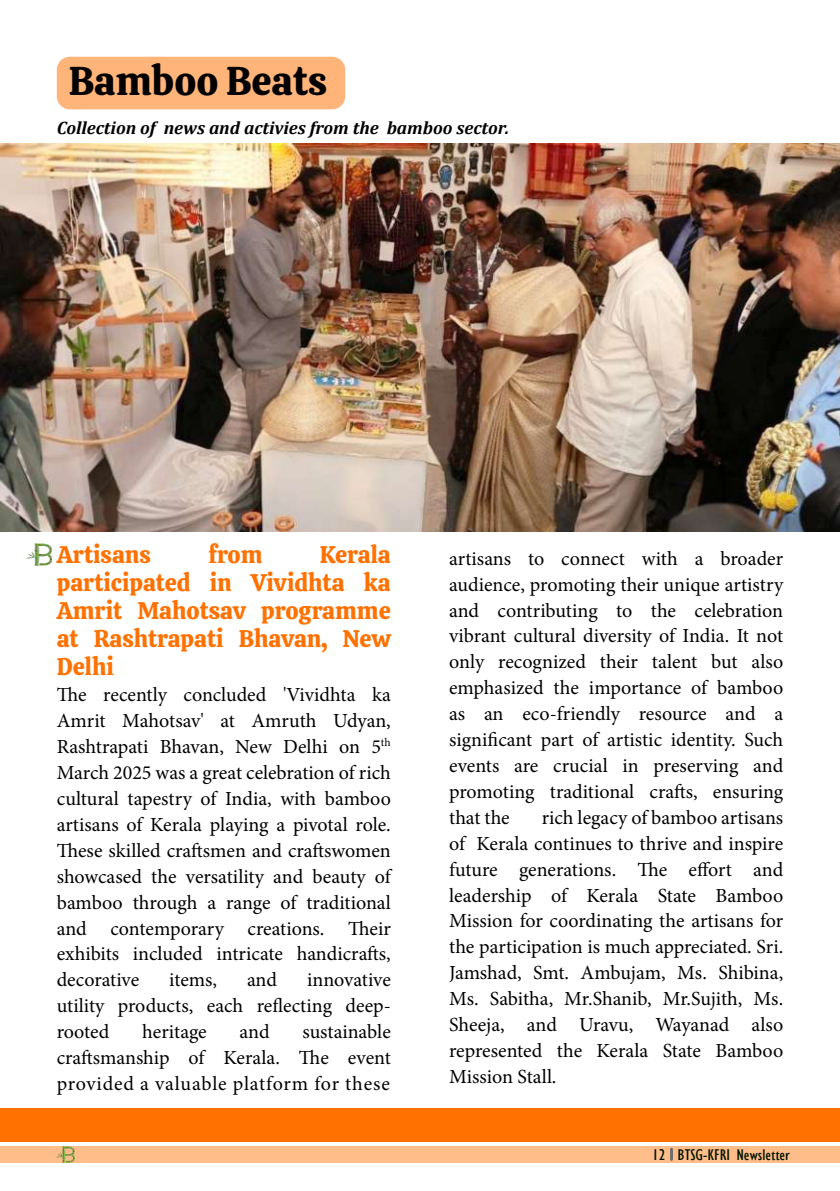
<style>
.page{position:relative;width:840px;height:1191px;background:#fff}
.page>*{position:absolute;margin:0;border:0;box-sizing:border-box;transform-origin:0 0}
.t1{font:40px "Calistoga";color:#000}
.t2{font:24px/28px "Calistoga";color:#ff7100;text-align:justify}
.t3{font:20px/25.8px "Minion Pro";color:#000;text-align:justify}
.t4{font:italic 700 18px "Cambria";color:#000}
.t5{font:condensed 16px "Gill Sans";color:#001300;scale:1.14 1}
</style>
<div class="page">
<div style="left:0;top:1108px;width:839px;height:34px;background:#ff7100"></div>
<div style="left:0;top:1146px;width:839px;height:17px;background:#ffbd89"></div>
<svg style="left:670px;top:1147px;width:2px;height:13px"></svg>
<img style="left:57px;top:1146px;width:18px;height:16px">
<div style="left:57px;top:57px;width:288px;height:52px;background:#ffb47a;border-radius:13px"></div>
<img style="left:27px;top:543px;width:24px;height:22px">
<img style="left:0;top:144px;width:839px;height:387px">
<h1 class="t1" style="left:69px;top:55px;width:259px">Bamboo Beats</h1>
<p class="t4" style="left:57px;top:120px;width:453px">Collection of news and activies from the bamboo sector.</p>
<p class="t2" style="left:57px;top:541px;width:96px">Artisans</p>
<p class="t2" style="left:208px;top:541px;width:56px">from</p>
<p class="t2" style="left:57px;top:541px;width:335px;text-indent:263px">Kerala participated in Vividhta ka Amrit Mahotsav programme at Rashtrapati Bhavan, New Delhi</p>
<p class="t3" style="left:57px;top:684px;width:335px">The recently concluded 'Vividhta ka Amrit Mahotsav' at Amruth Udyan, Rashtrapati Bhavan, New Delhi on 5<sup>th </sup>March 2025 was a great celebration of rich cultural tapestry of India, with bamboo artisans of Kerala playing a pivotal role.<br>These skilled craftsmen and craftswomen showcased the versatility and beauty of bamboo through a range of traditional and contemporary creations. Their exhibits included intricate handicrafts, decorative</p>
<p class="t3" style="left:169px;top:969px;width:49px">items,</p>
<p class="t3" style="left:247px;top:969px;width:32px">and</p>
<p class="t3" style="left:57px;top:969px;width:335px;text-indent:250px">innovative utility products, each reflecting deep&shy;rooted</p>
<p class="t3" style="left:57px;top:1020px;width:335px;text-indent:245px">sustainable craftsmanship of Kerala. The event provided a valuable platform for these</p>
<p class="t3" style="left:142px;top:1020px;width:66px">heritage</p>
<p class="t3" style="left:239px;top:1020px;width:32px">and</p>
<p class="t3" style="left:449px;top:547px;width:335px">artisans to connect with a broader audience, promoting their unique artistry and contributing to the celebration vibrant cultural diversity of India. It not only recognized their talent but also emphasized the importance of bamboo as an eco-friendly resource and a significant part of artistic identity. Such events are crucial in preserving and promoting traditional crafts, ensuring that the</p>
<p class="t3" style="left:449px;top:806px;width:335px;text-indent:92px">rich legacy of bamboo artisans of Kerala continues to thrive and inspire future generations. The effort and leadership of Kerala State Bamboo Mission for coordinating the artisans for the participation is much appreciated. Sri.<br>Jamshad, Smt. Ambujam, Ms. Shibina, Ms. Sabitha, Mr.Shanib, Mr.Sujith, Ms.<br>Sheeja, and Uravu, Wayanad also represented the Kerala State Bamboo Mission Stall.</p>
<p class="t5" style="left:651px;top:1148px;width:122px">12 BTSG-KFRI Newsletter</p>
</div>
